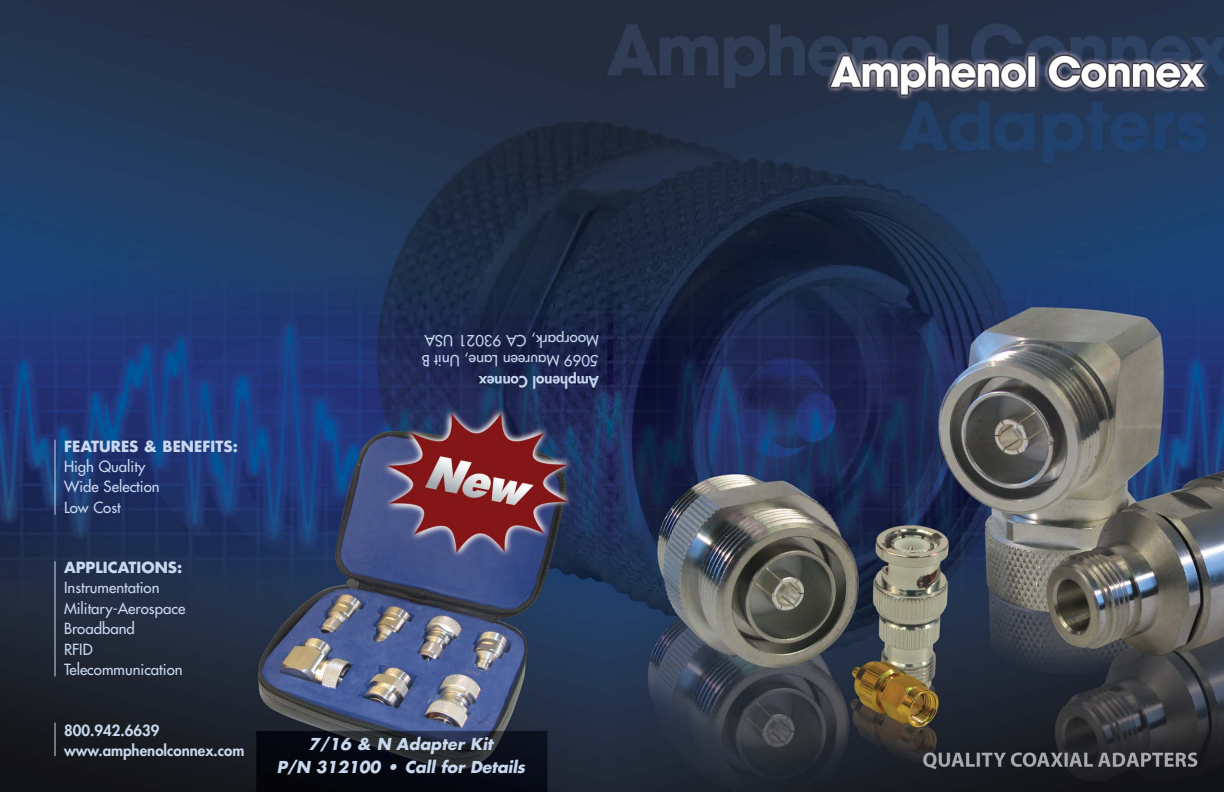
<style>
.page{position:relative;width:1224px;height:792px;background:#fff}
.page>*{position:absolute;margin:0;border:0;box-sizing:border-box;transform-origin:0 0}
.t1{font:italic 700 16px/23px "Futura";color:#c7d8ef;text-align:center}
.t2{font:15px/20.4px "Futura";color:#c7d8ef}
.t3{font:800 15px/20px "Futura";color:#c7d8ef}
.t4{font:700 15px "Futura";color:#c7d8ef}
</style>
<div class="page">
<img style="left:0;top:0;width:1224px;height:792px">
<hr style="left:55px;top:440px;width:1px;height:74px;background:#c7d8ef">
<hr style="left:55px;top:561px;width:1px;height:115px;background:#c7d8ef">
<hr style="left:55px;top:723px;width:1px;height:33px;background:#c7d8ef">
<p class="t4" style="left:64px;top:439px;width:175px">FEATURES &amp; BENEFITS:</p>
<p class="t2" style="left:64px;top:457px;width:97px">High Quality<br>Wide Selection<br>Low Cost</p>
<p class="t4" style="left:64px;top:561px;width:120px">APPLICATIONS:</p>
<p class="t2" style="left:64px;top:579px;width:123px">Instrumentation<br>Military-Aerospace<br>Broadband<br>RFID<br>Telecommunication</p>
<p class="t3" style="left:64px;top:722px;width:182px">800.942.6639 www.amphenolconnex.com</p>
<p class="t2" style="left:599px;top:370px;width:179px;rotate:-180deg">5069 Maureen Lane, Unit B<br>Moorpark, CA 93021 USA</p>
<p class="t3" style="left:599px;top:390px;width:122px;rotate:-180deg">Amphenol Connex</p>
<p class="t1" style="left:277px;top:734px;width:253px">7/16 &amp; N Adapter Kit<br>P/N 312100 • Call for Details</p>
</div>
